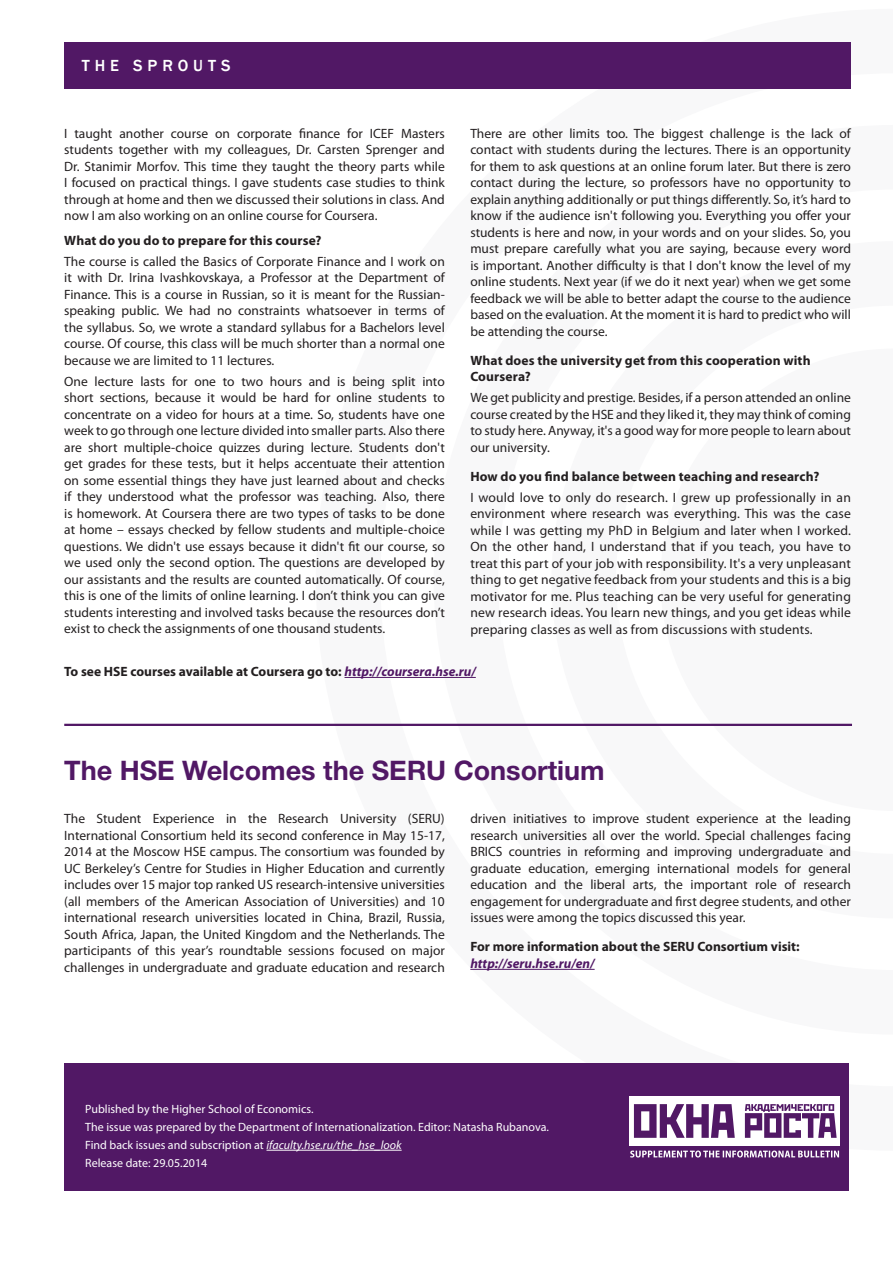
<style>
.page{position:relative;width:893px;height:1263px;background:#fff}
.page>*{position:absolute;margin:0;border:0;box-sizing:border-box;transform-origin:0 0}
.t1{font:700 27px "Helvetica Neue Cyr";color:#511865}
.t2{font:500 16.5px "Franklin Gothic";letter-spacing:.3em;color:#fff}
.t3{font:13.5px/16.5px "Myriad Pro";color:#231f20;text-align:justify}
.t4{font:700 13.5px/16.5px "Myriad Pro";letter-spacing:.01em;color:#231f20}
.t5{font:italic 700 13.5px "Myriad Pro";color:#511865}
.t6{font:12px/17.7px "Myriad Pro";color:#fff}
.s1{font-style:italic;color:#511865}
.s2{font-style:italic}
</style>
<div class="page">
<div style="left:64px;top:1063px;width:785px;height:127px;background:#511865"></div>
<div style="left:64px;top:43px;width:786px;height:46px;background:#511865"></div>
<hr style="left:266px;top:1150px;width:136px;height:1px;background:#fff">
<div style="left:630px;top:1096px;width:210px;height:49px;background:#fff"></div>
<svg style="left:634px;top:1104px;width:101px;height:34px"></svg>
<svg style="left:745px;top:1104px;width:92px;height:34px"></svg>
<svg style="left:630px;top:1150px;width:209px;height:7px"></svg>
<hr style="left:64px;top:724px;width:788px;height:2px;background:#511865">
<hr style="left:470px;top:969px;width:125px;height:1px;background:#511865">
<hr style="left:344px;top:677px;width:132px;height:1px;background:#511865">
<p class="t2" style="left:82px;top:56px;width:150px">THE SPROUTS</p>
<p class="t3" style="left:470px;top:125px;width:382px">There are other limits too. The biggest challenge is the lack of contact with students during the lectures. There is an opportunity for them to ask questions at an online forum later. But there is zero contact during the lecture, so professors have no opportunity to explain anything additionally or put things differently. So, it’s hard to know if the audience isn't following you. Everything you offer your students is here and now, in your words and on your slides. So, you must prepare carefully what you are saying, because every word is important. Another difficulty is that I don't know the level of my online students. Next year (if we do it next year) when we get some feedback we will be able to better adapt the course to the audience based on the evaluation. At the moment it is hard to predict who will be attending the course.</p>
<p class="t4" style="left:470px;top:352px;width:342px">What does the university get from this cooperation with<br>Coursera?</p>
<p class="t3" style="left:470px;top:389px;width:382px">We get publicity and prestige. Besides, if a person attended an online course created by the HSE and they liked it, they may think of coming to study here. Anyway, it's a good way for more people to learn about our university.</p>
<p class="t4" style="left:470px;top:468px;width:350px">How do you find balance between teaching and research?</p>
<p class="t3" style="left:470px;top:489px;width:382px">I would love to only do research. I grew up professionally in an environment where research was everything. This was the case while I was getting my PhD in Belgium and later when I worked.<br>On the other hand, I understand that if you teach, you have to treat this part of your job with responsibility. It's a very unpleasant thing to get negative feedback from your students and this is a big motivator for me. Plus teaching can be very useful for generating new research ideas. You learn new things, and you get ideas while preparing classes as well as from discussions with students.</p>
<p class="t4" style="left:64px;top:663px;width:413px">To see HSE courses available at Coursera go to: <span class="s1">http://coursera.hse.ru/</span></p>
<p class="t3" style="left:64px;top:125px;width:382px">I taught another course on corporate finance for ICEF Masters students together with my colleagues, Dr. Carsten Sprenger and Dr. Stanimir Morfov. This time they taught the theory parts while I focused on practical things. I gave students case studies to think through at home and then we discussed their solutions in class. And now I am also working on an online course for Coursera.</p>
<p class="t4" style="left:64px;top:232px;width:259px">What do you do to prepare for this course?</p>
<p class="t3" style="left:64px;top:253px;width:382px">The course is called the Basics of Corporate Finance and I work on it with Dr. Irina Ivashkovskaya, a Professor at the Department of Finance. This is a course in Russian, so it is meant for the Russian&shy;speaking public. We had no constraints whatsoever in terms of the syllabus. So, we wrote a standard syllabus for a Bachelors level course. Of course, this class will be much shorter than a normal one because we are limited to 11 lectures.</p>
<p class="t3" style="left:64px;top:373px;width:382px">One lecture lasts for one to two hours and is being split into short sections, because it would be hard for online students to concentrate on a video for hours at a time. So, students have one week to go through one lecture divided into smaller parts. Also there are short multiple-choice quizzes during lecture. Students don't get grades for these tests, but it helps accentuate their attention on some essential things they have just learned about and checks if they understood what the professor was teaching. Also, there is homework. At Coursera there are two types of tasks to be done at home – essays checked by fellow students and multiple-choice questions. We didn't use essays because it didn't fit our course, so we used only the second option. The questions are developed by our assistants and the results are counted automatically. Of course, this is one of the limits of online learning. I don’t think you can give students interesting and involved tasks because the resources don’t exist to check the assignments of one thousand students.</p>
<h1 class="t1" style="left:64px;top:756px;width:542px">The HSE Welcomes the SERU Consortium</h1>
<p class="t3" style="left:64px;top:810px;width:382px">The Student Experience in the Research University (SERU)<br>International Consortium held its second conference in May 15-17, 2014 at the Moscow HSE campus. The consortium was founded by UC Berkeley’s Centre for Studies in Higher Education and currently includes over 15 major top ranked US research-intensive universities (all members of the American Association of Universities) and 10 international research universities located in China, Brazil, Russia, South Africa, Japan, the United Kingdom and the Netherlands. The participants of this year’s roundtable sessions focused on major challenges in undergraduate and graduate education and research</p>
<p class="t3" style="left:470px;top:810px;width:382px">driven initiatives to improve student experience at the leading research universities all over the world. Special challenges facing BRICS countries in reforming and improving undergraduate and graduate education, emerging international models for general education and the liberal arts, the important role of research engagement for undergraduate and first degree students, and other issues were among the topics discussed this year.</p>
<p class="t4" style="left:470px;top:938px;width:331px">For more information about the SERU Consortium visit:</p>
<p class="t5" style="left:470px;top:955px;width:126px">http://seru.hse.ru/en/</p>
<p class="t6" style="left:85px;top:1100px;width:465px">Published by the Higher School of Economics.<br>The issue was prepared by the Department of Internationalization. Editor: Natasha Rubanova.<br>Find back issues and subscription at <span class="s2">ifaculty.hse.ru/the_hse_look<br></span>Release date: 29.05.2014</p>
</div>
